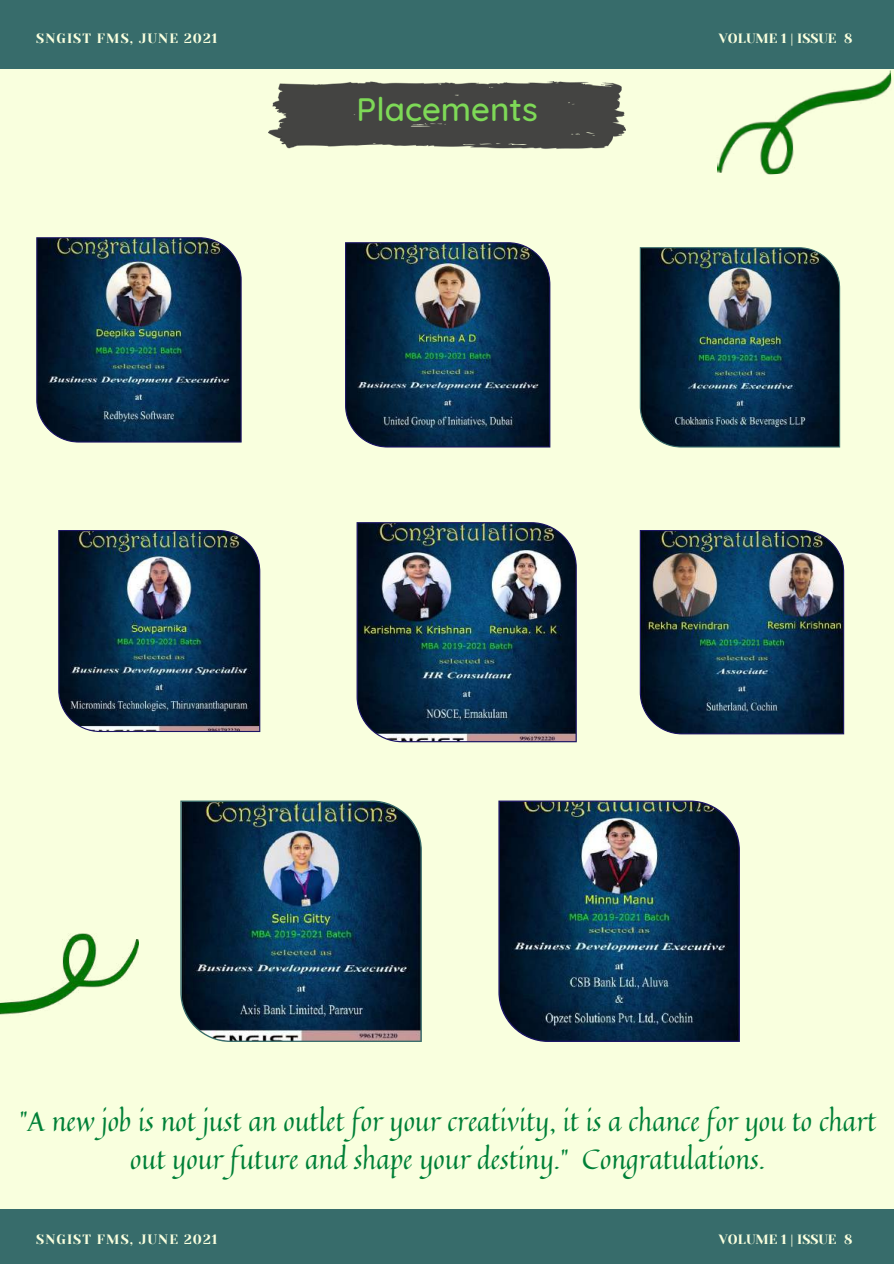
<style>
.page{position:relative;width:894px;height:1264px;background:#fff}
.page>*{position:absolute;margin:0;border:0;box-sizing:border-box;transform-origin:0 0}
.t1{font:500 33px "Quicksand";color:#7ed957}
.t2{font:27.45px/38.2px "Quintessential";color:#008037;text-align:center}
.t3{font:13.5px "Yeseva One";letter-spacing:.08em;color:#f9ffde}
.t4{font:13.35px "Yeseva One";color:#f9ffde}
</style>
<div class="page">
<div style="left:0;top:0;width:893px;height:1263px;background:#f9ffde"></div>
<div style="left:0;top:1209px;width:893px;height:54px;background:#376c6b"></div>
<div style="left:0;top:0;width:893px;height:68px;background:#376c6b"></div>
<img style="left:639px;top:247px;width:200px;height:200px">
<img style="left:345px;top:242px;width:205px;height:205px">
<img style="left:36px;top:237px;width:205px;height:205px">
<img style="left:58px;top:530px;width:202px;height:202px">
<img style="left:268px;top:82px;width:357px;height:67px">
<img style="left:356px;top:522px;width:220px;height:220px">
<img style="left:639px;top:530px;width:204px;height:204px">
<img style="left:180px;top:800px;width:241px;height:241px">
<img style="left:498px;top:800px;width:241px;height:241px">
<img style="left:0;top:933px;width:139px;height:82px">
<img style="left:717px;top:70px;width:175px;height:105px">
<p class="t3" style="left:36px;top:30px;width:183px">SNGIST FMS, JUNE 2021</p>
<p class="t4" style="left:718px;top:30px;width:135px">VOLUME 1 | ISSUE 8</p>
<p class="t1" style="left:356px;top:88px;width:183px">Placements</p>
<p class="t2" style="left:19px;top:1101px;width:858px">"A new job is not just an outlet for your creativity, it is a chance for you to chart out your future and shape your destiny." Congratulations.</p>
<p class="t3" style="left:36px;top:1231px;width:183px">SNGIST FMS, JUNE 2021</p>
<p class="t4" style="left:718px;top:1231px;width:135px">VOLUME 1 | ISSUE 8</p>
</div>
